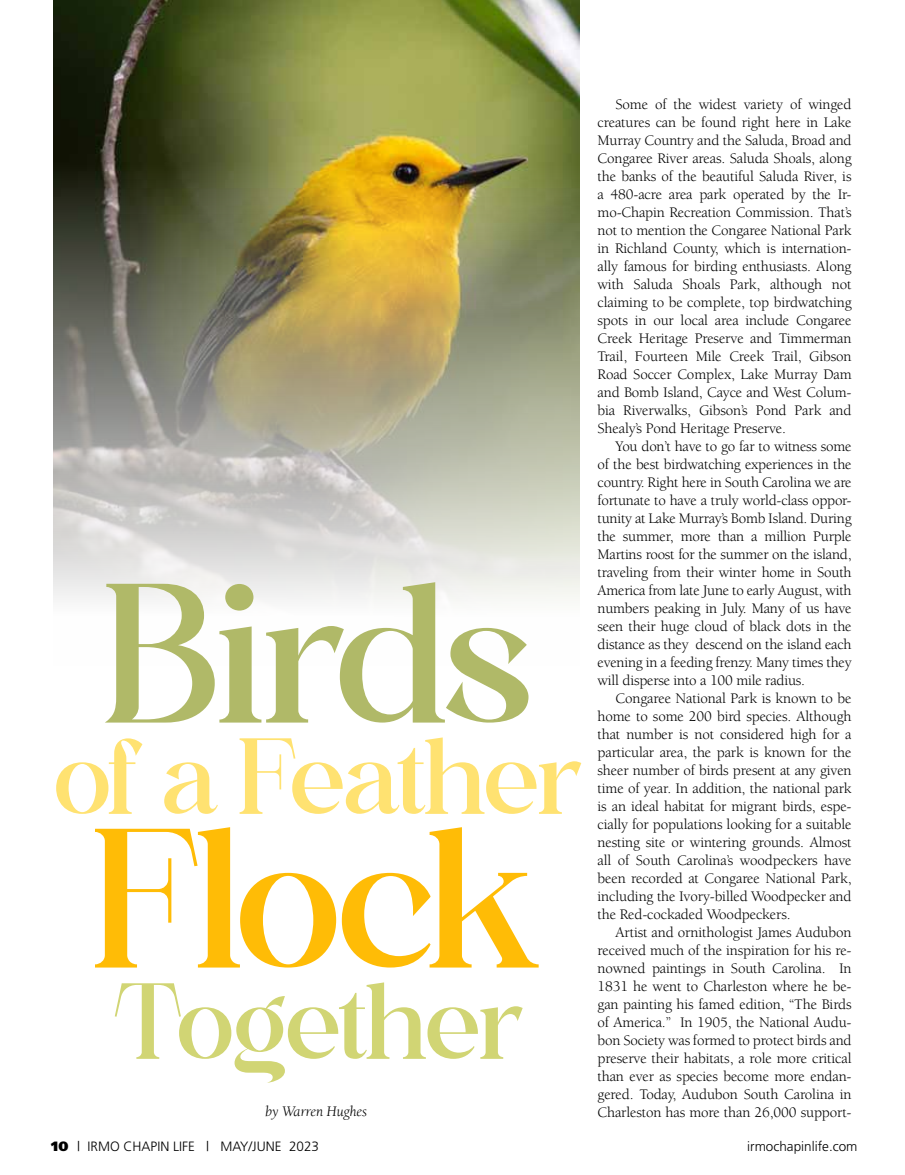
<style>
.page{position:relative;width:905px;height:1175px;background:#fff}
.page>*{position:absolute;margin:0;border:0;box-sizing:border-box;transform-origin:0 0}
.t1{font:158.55px "Galgine";letter-spacing:-.035em;color:#b0b968;scale:1.05 1}
.t2{font:158.55px "Galgine";letter-spacing:-.05em;color:#ffbc06;scale:1.05 1}
.t3{font:86.25px "Galgine";letter-spacing:-.045em;color:#ffe271;scale:1.05 1}
.t4{font:86.25px "Galgine";letter-spacing:-.03em;color:#d1d574;scale:1.05 1}
.t5{font:15px/18px "Berkeley";letter-spacing:-.01em;color:#000;text-align:justify}
.t6{font:italic 15px "Berkeley";letter-spacing:-.01em;color:#000}
.t7{font:300 13.5px "Frutiger";color:#000}
.s1{font-weight:900}
</style>
<div class="page">
<img style="left:53px;top:0;width:526px;height:601px">
<h1 class="t1" style="left:105px;top:543px;width:413px">Birds</h1>
<h2 class="t3" style="left:56px;top:716px;width:506px">of a Feather</h2>
<h1 class="t2" style="left:95px;top:788px;width:432px">Flock</h1>
<h2 class="t4" style="left:115px;top:961px;width:394px">Together</h2>
<p class="t6" style="left:265px;top:1103px;width:103px">by Warren Hughes</p>
<p class="t5" style="left:597px;top:95px;width:255px;text-indent:18px">Some of the widest variety of winged creatures can be found right here in Lake Murray Country and the Saluda, Broad and Congaree River areas. Saluda Shoals, along the banks of the beautiful Saluda River, is a 480-acre area park operated by the Ir&shy;mo-Chapin Recreation Commission. That’s not to mention the Congaree National Park in Richland County, which is internation&shy;ally famous for birding enthusiasts. Along with Saluda Shoals Park, although not claiming to be complete, top birdwatching spots in our local area include Congaree Creek Heritage Preserve and Timmerman Trail, Fourteen Mile Creek Trail, Gibson Road Soccer Complex, Lake Murray Dam and Bomb Island, Cayce and West Colum&shy;bia Riverwalks, Gibson’s Pond Park and Shealy’s Pond Heritage Preserve.</p>
<p class="t5" style="left:597px;top:437px;width:255px;text-indent:18px">You don’t have to go far to witness some of the best birdwatching experiences in the country. Right here in South Carolina we are fortunate to have a truly world-class oppor&shy;tunity at Lake Murray’s Bomb Island. During the summer, more than a million Purple Martins roost for the summer on the island, traveling from their winter home in South America from late June to early August, with numbers peaking in July. Many of us have seen their huge cloud of black dots in the distance as they descend on the island each evening in a feeding frenzy. Many times they will disperse into a 100 mile radius.</p>
<p class="t5" style="left:597px;top:689px;width:255px;text-indent:18px">Congaree National Park is known to be home to some 200 bird species. Although that number is not considered high for a particular area, the park is known for the sheer number of birds present at any given time of year. In addition, the national park is an ideal habitat for migrant birds, espe&shy;cially for populations looking for a suitable nesting site or wintering grounds. Almost all of South Carolina’s woodpeckers have been recorded at Congaree National Park, including the Ivory-billed Woodpecker and the Red-cockaded Woodpeckers.</p>
<p class="t5" style="left:597px;top:923px;width:255px;text-indent:18px">Artist and ornithologist James Audubon received much of the inspiration for his re&shy;nowned paintings in South Carolina. In 1831 he went to Charleston where he be&shy;gan painting his famed edition, “The Birds of America.” In 1905, the National Audu&shy;bon Society was formed to protect birds and preserve their habitats, a role more critical than ever as species become more endan&shy;gered. Today, Audubon South Carolina in Charleston has more than 26,000 support-</p>
<p class="t7" style="left:51px;top:1138px;width:269px"><span class="s1">10</span> | IRMO CHAPIN LIFE | MAY/JUNE 2023</p>
<p class="t7" style="left:747px;top:1138px;width:112px">irmochapinlife.com</p>
</div>
